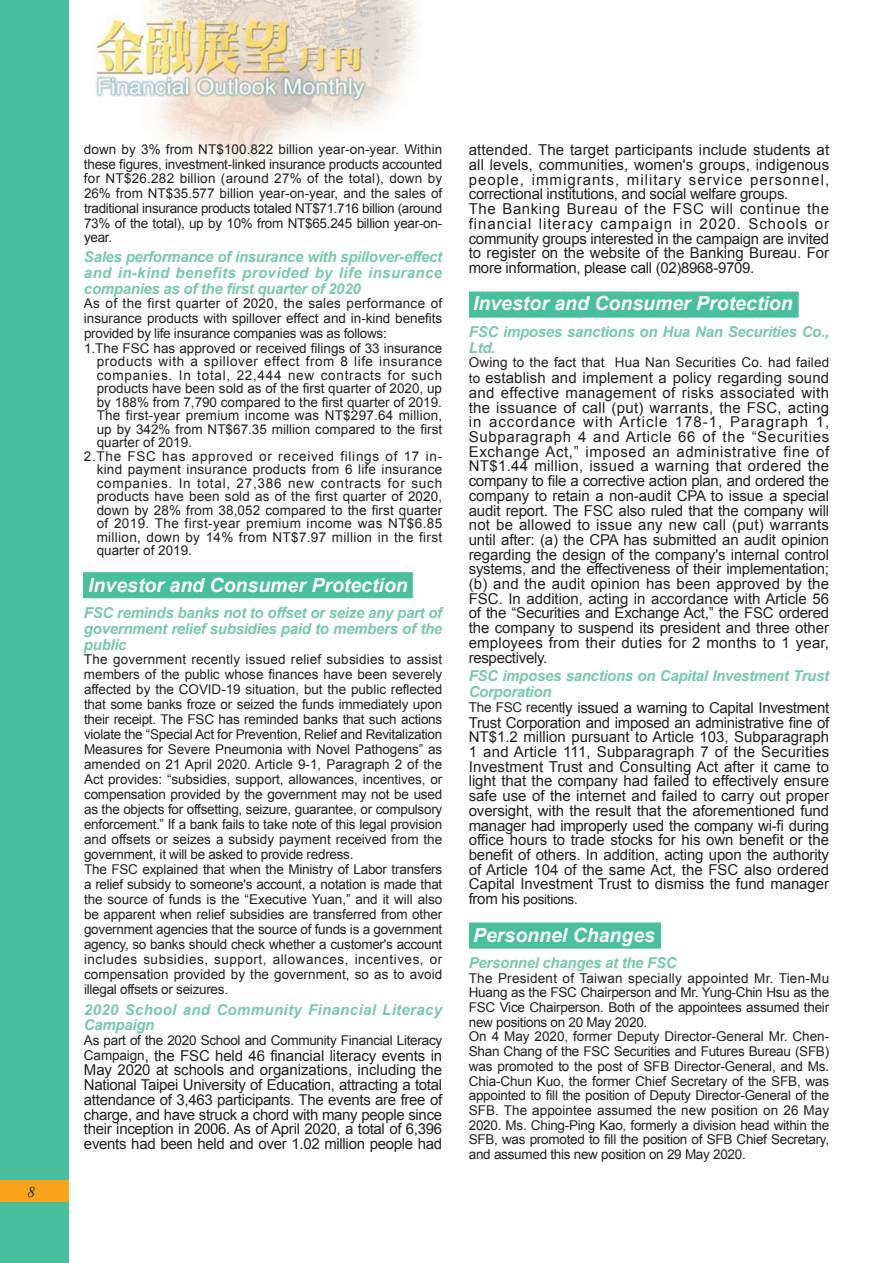
<style>
.page{position:relative;width:893px;height:1263px;background:#fff}
.page>*{position:absolute;margin:0;border:0;box-sizing:border-box;transform-origin:0 0}
.t1{font:italic 700 19.5px "Arial";color:#fff}
.t2{font:15px/14.7px "Arial";letter-spacing:-.005em;color:#231f20;text-align:justify}
.t3{font:italic 700 15px/15.8px "Arial";letter-spacing:-.02em;color:#77c9ae;text-align:justify}
.t4{font:italic 700 15px/15.8px "Arial";letter-spacing:.025em;color:#77c9ae}
.t5{font:italic 15px "Times New Roman";color:#231f20}
.t6{font:13.5px/15px "Arial";letter-spacing:-.005em;color:#231f20}
.t7{font:13.5px "Arial";letter-spacing:.02em;color:#231f20}
.t8{font:13.5px "Arial";letter-spacing:.055em;color:#231f20}
.t9{font:13.5px "Arial";letter-spacing:.04em;color:#231f20}
.t10{font:13.5px "Arial";letter-spacing:.015em;color:#231f20}
.t11{font:13.5px "Arial";letter-spacing:.025em;color:#231f20}
.t12{font:13.5px "Arial";letter-spacing:.05em;color:#231f20}
.t13{font:13.5px "Arial";letter-spacing:.03em;color:#231f20}
.s1{font-size:13.5px}
.s2{font-weight:700;font-style:italic;color:#77c9ae}
.s3{font-size:15px}
</style>
<div class="page">
<img style="left:95px;top:0;width:323px;height:166px">
<div style="left:0;top:0;width:68px;height:1263px;background:#48bf9d"></div>
<div style="left:0;top:1180px;width:68px;height:21px;background:#f9a51b"></div>
<div style="left:469px;top:923px;width:192px;height:25px;background:#48bf9d"></div>
<div style="left:83px;top:572px;width:329px;height:26px;background:#48bf9d;border:1px solid #48bf9d"></div>
<div style="left:469px;top:292px;width:329px;height:25px;background:#48bf9d"></div>
<p class="t5" style="left:28px;top:1181px;width:9px">8</p>
<p class="t6" style="left:84px;top:142px;width:360px;text-align:justify">down by 3% from NT$100.822 billion year-on-year. Within these figures, investment-linked insurance products accounted for NT$26.282 billion (around 27% of the total), down by 26% from NT$35.577 billion year-on-year, and the sales of traditional insurance products totaled NT$71.716 billion (around 73% of the total), up by 10% from NT$65.245 billion year-on&shy;year.</p>
<p class="t3" style="left:84px;top:250px;width:360px">Sales performance of insurance with spillover-effect and in-kind benefits provided by life insurance companies as of the first quarter of 2020</p>
<p class="t7" style="left:84px;top:295px;width:360px">As of the first quarter of 2020, the sales performance of</p>
<p class="t6" style="left:84px;top:311px;width:360px">insurance products with spillover effect and in-kind benefits</p>
<p class="t6" style="left:84px;top:326px;width:304px">provided by life insurance companies was as follows:</p>
<p class="t6" style="left:84px;top:340px;width:360px">1.The FSC has approved or received filings of 33 insurance</p>
<p class="t9" style="left:97px;top:352px;width:347px">products with a spillover effect from 8 life insurance</p>
<p class="t8" style="left:97px;top:366px;width:347px">companies. In total, 22,444 new contracts for such</p>
<p class="t6" style="left:97px;top:381px;width:347px">products have been sold as of the first quarter of 2020, up</p>
<p class="t6" style="left:97px;top:394px;width:347px">by 188% from 7,790 compared to the first quarter of 2019.</p>
<p class="t10" style="left:97px;top:406px;width:347px">The first-year premium income was NT$297.64 million,</p>
<p class="t6" style="left:97px;top:421px;width:347px">up by 342% from NT$67.35 million compared to the first</p>
<p class="t6" style="left:97px;top:435px;width:97px">quarter of 2019.</p>
<p class="t12" style="left:84px;top:447px;width:360px">2.The FSC has approved or received filings of 17 in-</p>
<p class="t7" style="left:97px;top:460px;width:347px">kind payment insurance products from 6 life insurance</p>
<p class="t8" style="left:97px;top:474px;width:347px">companies. In total, 27,386 new contracts for such</p>
<p class="t6" style="left:97px;top:489px;width:347px">products have been sold as of the first quarter of 2020,</p>
<p class="t6" style="left:97px;top:502px;width:347px">down by 28% from 38,052 compared to the first quarter</p>
<p class="t13" style="left:97px;top:514px;width:347px">of 2019. The first-year premium income was NT$6.85</p>
<p class="t11" style="left:97px;top:528px;width:347px">million, down by 14% from NT$7.97 million in the first</p>
<p class="t6" style="left:97px;top:543px;width:97px">quarter of 2019.</p>
<h1 class="t1" style="left:88px;top:572px;width:321px">Investor and Consumer Protection</h1>
<p class="t3" style="left:84px;top:605px;width:360px">FSC reminds banks not to offset or seize any part of government relief subsidies paid to members of the public</p>
<p class="t6" style="left:84px;top:652px;width:360px">The government recently issued relief subsidies to assist members of the public whose finances have been severely affected by the COVID-19 situation, but the public reflected that some banks froze or seized the funds immediately upon their receipt. The FSC has reminded banks that such actions violate the “Special Act for Prevention, Relief and Revitalization Measures for Severe Pneumonia with Novel Pathogens” as amended on 21 April 2020. Article 9-1, Paragraph 2 of the Act provides: “subsidies, support, allowances, incentives, or compensation provided by the government may not be used as the objects for offsetting, seizure, guarantee, or compulsory enforcement.” If a bank fails to take note of this legal provision and offsets or seizes a subsidy payment received from the government, it will be asked to provide redress.<br>The FSC explained that when the Ministry of Labor transfers a relief subsidy to someone's account, a notation is made that the source of funds is the “Executive Yuan,” and it will also be apparent when relief subsidies are transferred from other government agencies that the source of funds is a government agency, so banks should check whether a customer's account includes subsidies, support, allowances, incentives, or compensation provided by the government, so as to avoid illegal offsets or seizures.</p>
<p class="t4" style="left:84px;top:1002px;width:360px">2020 School and Community Financial Literacy<br>Campaign</p>
<p class="t6" style="left:84px;top:1033px;width:360px">As part of the 2020 School and Community Financial Literacy</p>
<p class="t2" style="left:84px;top:1048px;width:360px"><span class="s1">Campaign</span>, the FSC held 46 financial literacy events in May 2020 at schools and organizations, including the National Taipei University of Education, attracting a total attendance of 3,463 participants. The events are free of charge, and have struck a chord with many people since their inception in 2006. As of April 2020, a total of 6,396 events had been held and over 1.02 million people had</p>
<p class="t2" style="left:469px;top:143px;width:362px;text-align:left">attended. The target participants include students at all levels, communities, women's groups, indigenous people, immigrants, military service personnel, correctional institutions, and social welfare groups.<br>The Banking Bureau of the FSC will continue the financial literacy campaign in 2020. Schools or community groups interested in the campaign are invited to register on the website of the Banking Bureau. For more information, please call (02)8968-9709.</p>
<h1 class="t1" style="left:473px;top:291px;width:321px">Investor and Consumer Protection</h1>
<p class="t3" style="left:469px;top:324px;width:362px">FSC imposes sanctions on Hua Nan Securities Co.,<br>Ltd.</p>
<p class="t6" style="left:469px;top:355px;width:362px">Owing to the fact that Hua Nan Securities Co. had failed</p>
<p class="t2" style="left:469px;top:371px;width:362px"><span class="s1">to</span> establish and implement a policy regarding sound and effective management of risks associated with the issuance of call (put) warrants, the FSC, acting in accordance with Article 178-1, Paragraph 1, Subparagraph 4 and Article 66 of the “Securities Exchange Act,” imposed an administrative fine of NT$1.44 million, issued a warning that ordered the company to file a corrective action plan, and ordered the company to retain a non-audit CPA to issue a special audit report. The FSC also ruled that the company will not be allowed to issue any new call (put) warrants until after: (a) the CPA has submitted an audit opinion regarding the design of the company's internal control systems, and the effectiveness of their implementation; (b) and the audit opinion has been approved by the FSC. In addition, acting in accordance with Article 56 of the “Securities and Exchange Act,” the FSC ordered the company to suspend its president and three other employees from their duties for 2 months to 1 year, respectively.</p>
<p class="t2" style="left:469px;top:669px;width:362px;text-align:left"><span class="s2">FSC imposes sanctions on Capital Investment Trust Corporation<br></span><span class="s1">The FSC recent</span>ly issued a warning to Capital Investment Trust Corporation and imposed an administrative fine of NT$1.2 million pursuant to Article 103, Subparagraph 1 and Article 111, Subparagraph 7 of the Securities Investment Trust and Consulting Act after it came to light that the company had failed to effectively ensure safe use of the internet and failed to carry out proper oversight, with the result that the aforementioned fund manager had improperly used the company wi-fi during office hours to trade stocks for his own benefit or the benefit of others. In addition, acting upon the authority of Article 104 of the same Act, the FSC also ordered Capital Investment Trust to dismiss the fund manager</p>
<p class="t6" style="left:469px;top:891px;width:111px"><span class="s3">from his</span> positions.</p>
<h1 class="t1" style="left:473px;top:922px;width:184px">Personnel Changes</h1>
<p class="t3" style="left:469px;top:955px;width:209px">Personnel changes at the FSC</p>
<p class="t6" style="left:469px;top:971px;width:362px">The President of Taiwan specially appointed Mr. Tien-Mu Huang as the FSC Chairperson and Mr. Yung-Chin Hsu as the FSC Vice Chairperson. Both of the appointees assumed their new positions on 20 May 2020.<br>On 4 May 2020, former Deputy Director-General Mr. Chen-Shan Chang of the FSC Securities and Futures Bureau (SFB) was promoted to the post of SFB Director-General, and Ms.<br>Chia-Chun Kuo, the former Chief Secretary of the SFB, was appointed to fill the position of Deputy Director-General of the SFB. The appointee assumed the new position on 26 May 2020. Ms. Ching-Ping Kao, formerly a division head within the SFB, was promoted to fill the position of SFB Chief Secretary, and assumed this new position on 29 May 2020.</p>
</div>
